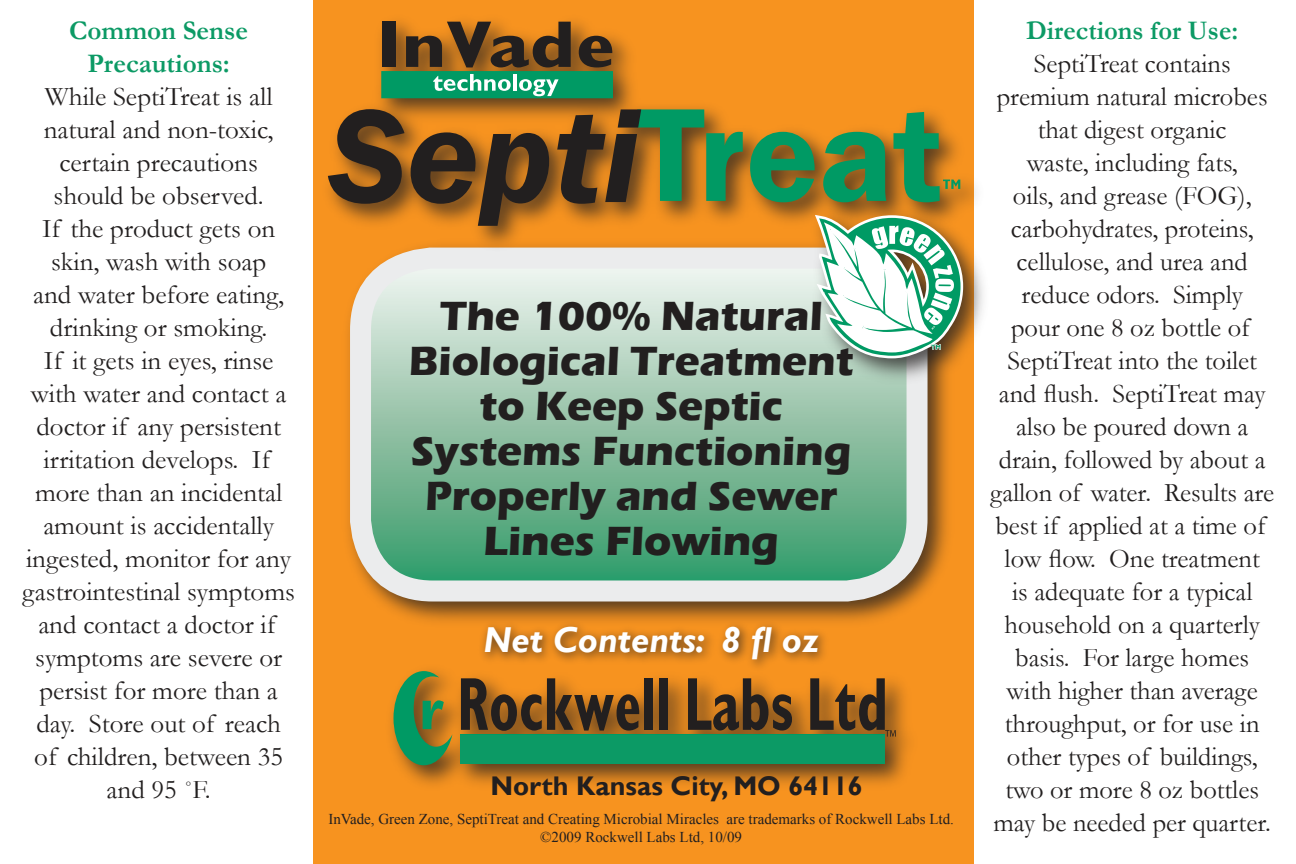
<style>
.page{position:relative;width:1296px;height:864px;background:#fff}
.page>*{position:absolute;margin:0;border:0;box-sizing:border-box;transform-origin:0 0}
.t1{font:700 42px/45px "Eras ITC";color:#221f1f;text-align:center}
.t2{font:italic 700 36px "Gill Sans";color:#fff}
.t3{font:27px/33px "Garamond";color:#221f1f;text-align:center}
.t4{font:700 27px/33px "Garamond";color:#0c9a65;text-align:center}
.t5{font:700 27px "Gill Sans";color:#221f1f}
.t6{font:15px/18px "Times New Roman";color:#221f1f;text-align:center}
</style>
<div class="page">
<div style="left:314px;top:0;width:660px;height:864px;background:#f7931f"></div>
<div style="left:341px;top:239px;width:613px;height:392px;background:#221f1f;opacity:.75"></div>
<img style="left:361px;top:258px;width:556px;height:333px;border-radius:72px">
<div style="left:350px;top:248px;width:578px;height:353px;border:21px solid #ebeced;border-radius:72px"></div>
<div style="left:319px;top:12px;width:669px;height:241px;background:#221f1f;opacity:.75"></div>
<svg style="left:750px;top:132px;width:65px;height:70px;background:#3e884a"></svg>
<svg style="left:823px;top:132px;width:63px;height:70px;background:#378b4e"></svg>
<svg style="left:893px;top:112px;width:67px;height:90px"></svg>
<svg style="left:328px;top:109px;width:77px;height:95px;background:#6b461f"></svg>
<svg style="left:411px;top:132px;width:138px;height:94px;background:#6e481f"></svg>
<svg style="left:557px;top:109px;width:186px;height:95px;background:#686830"></svg>
<div style="left:382px;top:72px;width:230px;height:25px;background:#009a64"></div>
<div style="left:381px;top:71px;width:232px;height:27px;border:2px solid #009a64"></div>
<div style="left:382px;top:22px;width:13px;height:45px;background:#221f1f"></div>
<svg style="left:406px;top:22px;width:165px;height:45px"></svg>
<svg style="left:579px;top:36px;width:33px;height:31px"></svg>
<svg style="left:433px;top:74px;width:78px;height:17px"></svg>
<hr style="left:513px;top:74px;width:4px;height:17px;background:#fff">
<svg style="left:519px;top:79px;width:40px;height:17px"></svg>
<div style="left:384px;top:661px;width:537px;height:132px;background:#221f1f;opacity:.75"></div>
<svg style="left:461px;top:678px;width:178px;height:53px"></svg>
<div style="left:645px;top:678px;width:8px;height:52px;background:#221f1f"></div>
<div style="left:660px;top:678px;width:8px;height:52px;background:#221f1f"></div>
<svg style="left:688px;top:678px;width:104px;height:53px"></svg>
<div style="left:460px;top:735px;width:425px;height:29px;background:#0c9a65"></div>
<svg style="left:394px;top:671px;width:58px;height:94px;background:#67873f"></svg>
<svg style="left:810px;top:678px;width:86px;height:59px;background:#835620"></svg>
<div style="left:478px;top:620px;width:353px;height:54px;background:#221f1f;opacity:.75"></div>
<div style="left:807px;top:205px;width:185px;height:182px;background:#221f1f;opacity:.75"></div>
<svg style="left:815px;top:215px;width:148px;height:144px;background:#aecbb2"></svg>
<div style="left:461px;top:735px;width:424px;height:28px;background:#0c9a65"></div>
<p class="t4" style="left:69px;top:13px;width:180px">Common Sense<br>Precautions:</p>
<p class="t3" style="left:22px;top:83px;width:274px">While SeptiTreat is all natural and non-toxic, certain precautions should be observed.<br>If the product gets on skin, wash with soap<br>and water before eating, drinking or smoking.<br>If it gets in eyes, rinse with water and contact a doctor if any persistent irritation develops. If more than an incidental amount is accidentally ingested, monitor for any gastrointestinal symptoms and contact a doctor if symptoms are severe or persist for more than a day. Store out of reach of children, between 35 and 95 ˚F.</p>
<h1 class="t1" style="left:409px;top:297px;width:446px">The 100% Natural<br>Biological Treatment to Keep Septic<br>Systems Functioning<br>Properly and Sewer<br>Lines Flowing</h1>
<h2 class="t2" style="left:483px;top:619px;width:337px">Net Contents: 8 fl oz</h2>
<p class="t5" style="left:490px;top:775px;width:374px">North Kansas City, MO 64116</p>
<p class="t6" style="left:328px;top:812px;width:627px">InVade, Green Zone, SeptiTreat and Creating Microbial Miracles are trademarks of Rockwell Labs Ltd. ©2009 Rockwell Labs Ltd, 10/09</p>
<p class="t4" style="left:1026px;top:13px;width:214px">Directions for Use:</p>
<p class="t3" style="left:990px;top:50px;width:286px">SeptiTreat contains premium natural microbes that digest organic<br>waste, including fats,<br>oils, and grease (FOG), carbohydrates, proteins, cellulose, and urea and reduce odors. Simply<br>pour one 8 oz bottle of<br>SeptiTreat into the toilet and flush. SeptiTreat may also be poured down a drain, followed by about a gallon of water. Results are best if applied at a time of low flow. One treatment<br>is adequate for a typical household on a quarterly basis. For large homes with higher than average throughput, or for use in other types of buildings, two or more 8 oz bottles may be needed per quarter.</p>
</div>
